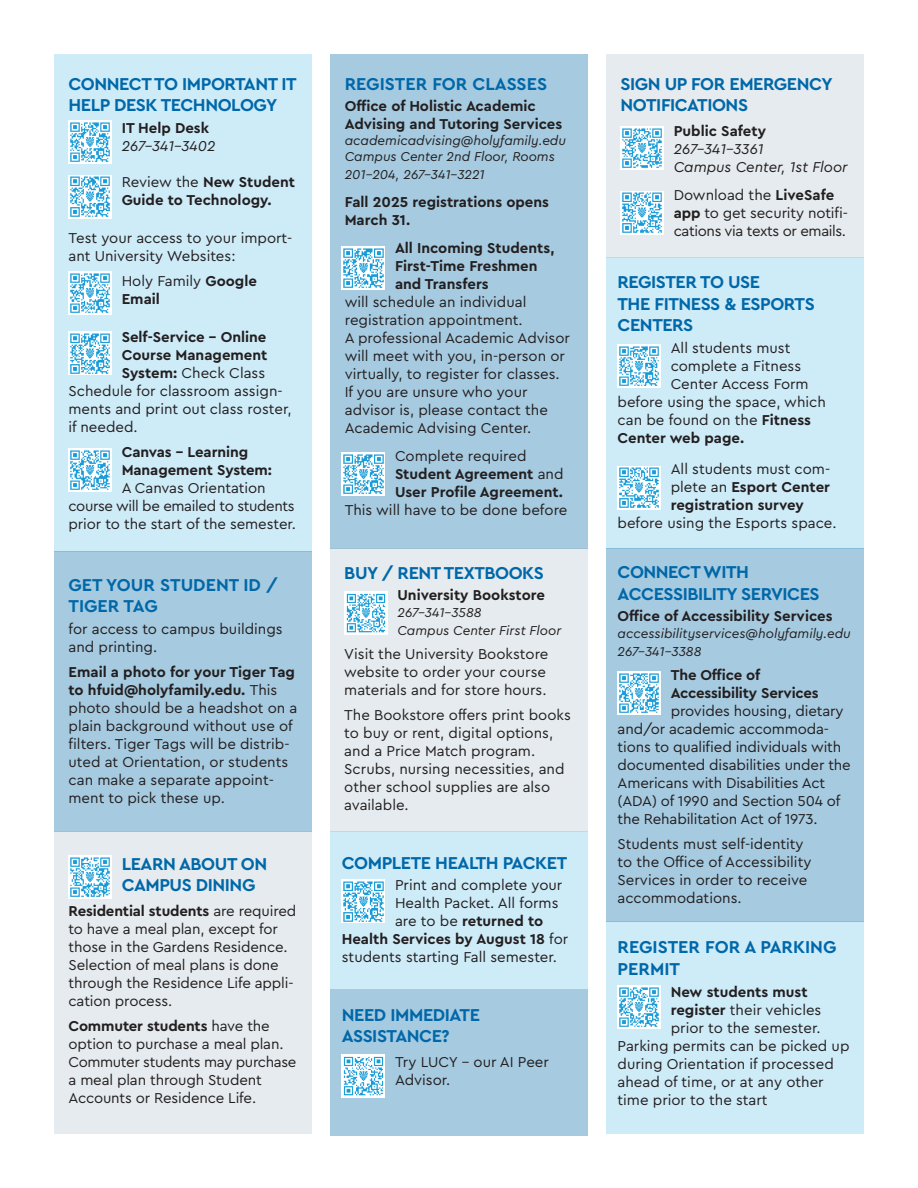
<style>
.page{position:relative;width:918px;height:1188px;background:#fff}
.page>*{position:absolute;margin:0;border:0;box-sizing:border-box;transform-origin:0 0}
.t1{font:700 18px/21.6px "Cera Pro";letter-spacing:-.025em;color:#0068a9}
.t2{font:700 18px/21.6px "Cera Pro";color:#0068a9}
.t3{font:15px/18px "Cera Pro";color:#231f20}
.t4{font:700 15px/18px "Cera Pro";color:#231f20}
.t5{font:italic 15px/18px "Cera Pro";color:#231f20}
.t6{font:italic 13.5px/18px "Cera Pro";color:#231f20}
.s1{font-weight:400}
.s2{font-weight:700}
</style>
<div class="page">
<div style="left:606px;top:922px;width:258px;height:212px;background:#ceebf8"></div>
<div style="left:330px;top:54px;width:258px;height:494px;background:#a6cae0"></div>
<div style="left:330px;top:548px;width:258px;height:284px;background:#e5ebee"></div>
<div style="left:606px;top:257px;width:258px;height:291px;background:#ceebf8"></div>
<div style="left:54px;top:54px;width:258px;height:497px;background:#ceebf8"></div>
<div style="left:606px;top:548px;width:258px;height:374px;background:#a6cae0"></div>
<div style="left:606px;top:54px;width:258px;height:203px;background:#e5ebee"></div>
<div style="left:54px;top:551px;width:258px;height:281px;background:#a6cae0"></div>
<div style="left:330px;top:989px;width:258px;height:147px;background:#a6cae0"></div>
<div style="left:54px;top:832px;width:258px;height:302px;background:#e5ebee"></div>
<div style="left:330px;top:832px;width:258px;height:157px;background:#ceebf8"></div>
<img style="left:344px;top:591px;width:43px;height:43px">
<img style="left:618px;top:345px;width:43px;height:43px">
<img style="left:618px;top:466px;width:43px;height:43px">
<img style="left:621px;top:126px;width:43px;height:44px">
<img style="left:621px;top:191px;width:43px;height:43px">
<img style="left:342px;top:880px;width:43px;height:43px">
<img style="left:342px;top:1054px;width:43px;height:43px">
<img style="left:69px;top:855px;width:43px;height:43px">
<img style="left:69px;top:121px;width:43px;height:43px">
<img style="left:69px;top:175px;width:43px;height:43px">
<img style="left:342px;top:246px;width:43px;height:43px">
<img style="left:342px;top:452px;width:43px;height:43px">
<img style="left:618px;top:671px;width:43px;height:44px">
<img style="left:618px;top:985px;width:43px;height:44px">
<img style="left:69px;top:272px;width:43px;height:43px">
<img style="left:69px;top:332px;width:43px;height:43px">
<img style="left:69px;top:449px;width:43px;height:43px">
<p class="t1" style="left:69px;top:72px;width:230px">CONNECT TO IMPORTANT IT<br>HELP DESK TECHNOLOGY</p>
<p class="t4" style="left:122px;top:118px;width:89px">IT Help Desk</p>
<p class="t5" style="left:122px;top:136px;width:95px">267-341-3402</p>
<p class="t4" style="left:122px;top:172px;width:175px"><span class="s1">Review the</span> New Student<br>Guide to Technology.</p>
<p class="t3" style="left:69px;top:228px;width:225px">Test your access to your import&shy;ant University Websites:</p>
<p class="t4" style="left:122px;top:271px;width:137px"><span class="s1">Holy Family</span> Google<br>Email</p>
<p class="t4" style="left:122px;top:327px;width:146px">Self-Service - Online</p>
<p class="t4" style="left:122px;top:345px;width:147px">Course Management</p>
<p class="t3" style="left:122px;top:363px;width:145px"><span class="s2">System:</span> Check Class</p>
<p class="t3" style="left:69px;top:381px;width:216px">Schedule for classroom assign-</p>
<p class="t3" style="left:69px;top:399px;width:225px">ments and print out class roster,</p>
<p class="t3" style="left:69px;top:417px;width:71px">if needed.</p>
<p class="t4" style="left:122px;top:442px;width:152px">Canvas - Learning<br>Management System:</p>
<p class="t3" style="left:69px;top:478px;width:229px;text-indent:53px">A Canvas Orientation course will be emailed to students prior to the start of the semester.</p>
<p class="t2" style="left:69px;top:573px;width:211px">GET YOUR STUDENT ID /<br>TIGER TAG</p>
<p class="t3" style="left:69px;top:619px;width:216px">for access to campus buildings and printing.</p>
<p class="t3" style="left:69px;top:662px;width:230px"><span class="s2">Email a photo for your Tiger Tag to hfuid@holyfamily.edu.</span> This photo should be a headshot on a plain background without use of filters. Tiger Tags will be distrib&shy;uted at Orientation, or students can make a separate appoint&shy;ment to pick these up.</p>
<p class="t1" style="left:122px;top:852px;width:147px">LEARN ABOUT ON<br>CAMPUS DINING</p>
<p class="t3" style="left:69px;top:901px;width:229px"><span class="s2">Residential students</span> are required to have a meal plan, except for those in the Gardens Residence.<br>Selection of meal plans is done through the Residence Life appli&shy;cation process.</p>
<p class="t3" style="left:69px;top:1016px;width:229px"><span class="s2">Commuter students</span> have the option to purchase a meal plan.<br>Commuter students may purchase a meal plan through Student<br>Accounts or Residence Life.</p>
<p class="t2" style="left:345px;top:72px;width:204px">REGISTER FOR CLASSES</p>
<p class="t4" style="left:345px;top:96px;width:219px">Office of Holistic Academic<br>Advising and Tutoring Services</p>
<p class="t6" style="left:345px;top:132px;width:223px;line-height:16.2px">academicadvising@holyfamily.edu<br>Campus Center 2nd Floor, Rooms</p>
<p class="t6" style="left:345px;top:165px;width:141px">201-204, 267-341-3221</p>
<p class="t4" style="left:345px;top:193px;width:206px">Fall 2025 registrations opens<br>March 31.</p>
<p class="t4" style="left:395px;top:239px;width:161px">All Incoming Students,<br>First-Time Freshmen and Transfers</p>
<p class="t3" style="left:345px;top:293px;width:227px">will schedule an individual registration appointment.<br>A professional Academic Advisor will meet with you, in-person or virtually, to register for classes.<br>If you are unsure who your advisor is, please contact the<br>Academic Advising Center.</p>
<p class="t4" style="left:395px;top:447px;width:170px"><span class="s1">Complete required<br></span>Student Agreement <span class="s1">and<br></span>User Profile Agreement.</p>
<p class="t3" style="left:345px;top:501px;width:224px">This will have to be done before</p>
<p class="t1" style="left:344px;top:561px;width:201px">BUY / RENT TEXTBOOKS</p>
<p class="t4" style="left:397px;top:586px;width:149px">University Bookstore</p>
<p class="t6" style="left:397px;top:602px;width:165px">267-341-3588<br>Campus Center First Floor</p>
<p class="t3" style="left:344px;top:645px;width:206px">Visit the University Bookstore website to order your course materials and for store hours.</p>
<p class="t3" style="left:344px;top:705px;width:228px">The Bookstore offers print books to buy or rent, digital options, and a Price Match program.<br>Scrubs, nursing necessities, and other school supplies are also available.</p>
<p class="t1" style="left:342px;top:851px;width:227px">COMPLETE HEALTH PACKET</p>
<p class="t3" style="left:395px;top:876px;width:169px">Print and complete your</p>
<p class="t3" style="left:395px;top:894px;width:165px">Health Packet. All forms</p>
<p class="t4" style="left:395px;top:912px;width:150px"><span class="s1">are to be</span> returned to</p>
<p class="t4" style="left:342px;top:930px;width:228px">Health Services by August 18 <span class="s1">for</span></p>
<p class="t3" style="left:342px;top:948px;width:217px">students starting Fall semester.</p>
<p class="t1" style="left:342px;top:1003px;width:140px">NEED IMMEDIATE<br>ASSISTANCE?</p>
<p class="t3" style="left:395px;top:1053px;width:155px">Try LUCY - our AI Peer<br>Advisor.</p>
<p class="t1" style="left:621px;top:72px;width:214px">SIGN UP FOR EMERGENCY<br>NOTIFICATIONS</p>
<p class="t4" style="left:674px;top:121px;width:94px">Public Safety</p>
<p class="t5" style="left:674px;top:139px;width:175px">267-341-3361<br>Campus Center, 1st Floor</p>
<p class="t3" style="left:674px;top:185px;width:176px">Download the <span class="s2">LiveSafe app</span> to get security notifi&shy;cations via texts or emails.</p>
<p class="t1" style="left:618px;top:270px;width:199px">REGISTER TO USE<br>THE FITNESS &amp; ESPORTS<br>CENTERS</p>
<p class="t3" style="left:671px;top:338px;width:121px">All students must</p>
<p class="t3" style="left:671px;top:356px;width:132px">complete a Fitness</p>
<p class="t3" style="left:671px;top:374px;width:140px">Center Access Form</p>
<p class="t3" style="left:618px;top:392px;width:210px">before using the space, which</p>
<p class="t3" style="left:618px;top:410px;width:195px">can be found on the <span class="s2">Fitness</span></p>
<p class="t4" style="left:618px;top:428px;width:128px">Center web page.</p>
<p class="t4" style="left:671px;top:460px;width:161px;text-align:justify"><span class="s1">All students must com&shy;plete an</span> Esport Center registration survey</p>
<p class="t3" style="left:618px;top:514px;width:221px">before using the Esports space.</p>
<p class="t1" style="left:618px;top:561px;width:204px">CONNECT WITH<br>ACCESSIBILITY SERVICES</p>
<p class="t4" style="left:618px;top:607px;width:216px">Office of Accessibility Services</p>
<p class="t6" style="left:618px;top:623px;width:235px">accessibilityservices@holyfamily.edu<br>267-341-3388</p>
<p class="t4" style="left:671px;top:666px;width:149px">The Office of<br>Accessibility Services</p>
<p class="t3" style="left:618px;top:702px;width:235px;text-indent:53px">provides housing, dietary and/or academic accommoda&shy;tions to qualified individuals with documented disabilities under the<br>Americans with Disabilities Act (ADA) of 1990 and Section 504 of the Rehabilitation Act of 1973.</p>
<p class="t3" style="left:618px;top:834px;width:195px">Students must self-identity to the Office of Accessibility<br>Services in order to receive accommodations.</p>
<p class="t2" style="left:618px;top:936px;width:221px">REGISTER FOR A PARKING<br>PERMIT</p>
<p class="t4" style="left:671px;top:982px;width:138px">New students must</p>
<p class="t3" style="left:671px;top:1000px;width:152px"><span class="s2">register</span> their vehicles</p>
<p class="t3" style="left:671px;top:1018px;width:151px">prior to the semester.</p>
<p class="t3" style="left:618px;top:1036px;width:233px">Parking permits can be picked up</p>
<p class="t3" style="left:618px;top:1054px;width:218px">during Orientation if processed</p>
<p class="t3" style="left:618px;top:1072px;width:208px">ahead of time, or at any other</p>
<p class="t3" style="left:618px;top:1090px;width:152px">time prior to the start</p>
</div>
